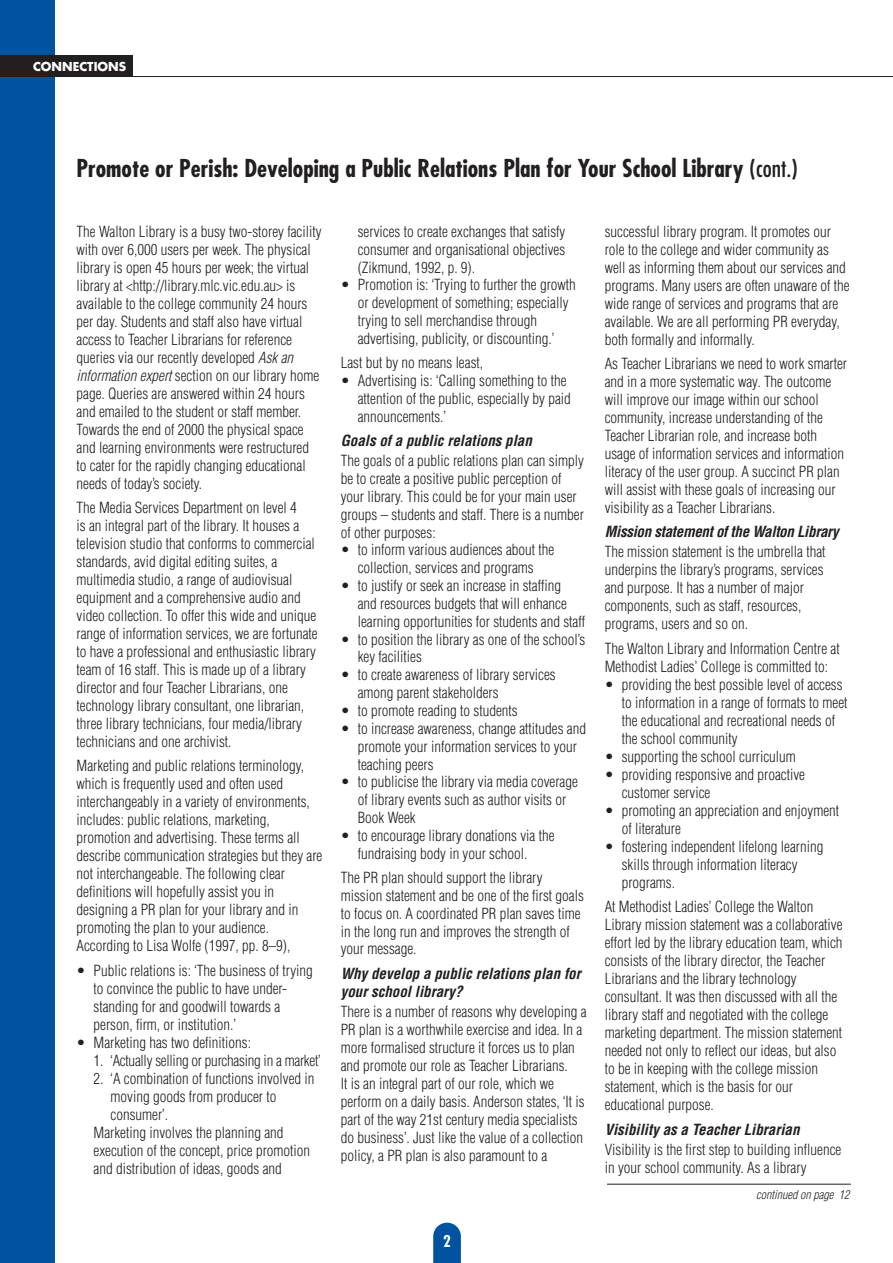
<style>
.page{position:relative;width:893px;height:1263px;background:#fff}
.page>*{position:absolute;margin:0;border:0;box-sizing:border-box;transform-origin:0 0}
.t1{font:700 condensed 24px "Futura";color:#231f20}
.t2{font:700 condensed 15.75px "Futura";color:#fff}
.t3{font:300 condensed 15px/18px "Helvetica";color:#231f20}
.t4{font:italic 700 condensed 15px/18px "Helvetica";color:#231f20}
.t5{font:300 condensed 15px "Helvetica";letter-spacing:-.02em;color:#231f20}
.t6{font:italic 700 condensed 15px "Helvetica";letter-spacing:-.02em;color:#231f20}
.t7{font:italic 300 condensed 12px "Helvetica";color:#231f20}
.t8{font:700 12px "Futura";color:#fff}
.s1{font-weight:400}
.s2{font-style:italic}
</style>
<div class="page">
<div style="left:0;top:0;width:55px;height:1263px;background:#0153a0"></div>
<div style="left:0;top:55px;width:132px;height:22px;background:#231f20"></div>
<hr style="left:0;top:76px;width:892px;height:1px;background:#231f20">
<svg style="left:433px;top:1223px;width:28px;height:40px"></svg>
<hr style="left:607px;top:1184px;width:243px;height:1px;background:#231f20">
<p class="t8" style="left:33px;top:61px;width:95px">CONNECTIONS</p>
<h1 class="t1" style="left:77px;top:158px;width:722px">Promote or Perish: Developing a Public Relations Plan for Your School Library <span class="s1">(cont.)</span></h1>
<p class="t3" style="left:77px;top:223px;width:246px">The Walton Library is a busy two-storey facility with over 6,000 users per week. The physical library is open 45 hours per week; the virtual library at &lt;http://library.mlc.vic.edu.au&gt; is available to the college community 24 hours per day. Students and staff also have virtual access to Teacher Librarians for reference queries via our recently developed <span class="s2">Ask an information expert</span> section on our library home page. Queries are answered within 24 hours and emailed to the student or staff member.<br>Towards the end of 2000 the physical space and learning environments were restructured to cater for the rapidly changing educational needs of today’s society.</p>
<p class="t3" style="left:77px;top:500px;width:242px">The Media Services Department on level 4<br>is an integral part of the library. It houses a television studio that conforms to commercial standards, avid digital editing suites, a multimedia studio, a range of audiovisual equipment and a comprehensive audio and video collection. To offer this wide and unique range of information services, we are fortunate to have a professional and enthusiastic library team of 16 staff. This is made up of a library director and four Teacher Librarians, one technology library consultant, one librarian, three library technicians, four media/library technicians and one archivist.</p>
<p class="t3" style="left:77px;top:758px;width:247px">Marketing and public relations terminology, which is frequently used and often used interchangeably in a variety of environments, includes: public relations, marketing, promotion and advertising. These terms all describe communication strategies but they are not interchangeable. The following clear definitions will hopefully assist you in designing a PR plan for your library and in promoting the plan to your audience.<br>According to Lisa Wolfe (1997, pp. 8–9),</p>
<p class="t3" style="left:94px;top:963px;width:221px;text-indent:-17px">• Public relations is: ‘The business of trying to convince the public to have under&shy;standing for and goodwill towards a person, firm, or institution.’</p>
<p class="t3" style="left:77px;top:1035px;width:176px">• Marketing has two definitions:</p>
<p class="t5" style="left:94px;top:1054px;width:228px">1. ‘Actually selling or purchasing in a market’</p>
<p class="t3" style="left:94px;top:1071px;width:222px">2. ‘A combination of functions involved in</p>
<p class="t3" style="left:111px;top:1089px;width:167px">moving goods from producer to</p>
<p class="t3" style="left:111px;top:1107px;width:59px">consumer’.</p>
<p class="t3" style="left:94px;top:1125px;width:191px">Marketing involves the planning and</p>
<p class="t3" style="left:94px;top:1143px;width:218px">execution of the concept, price promotion</p>
<p class="t3" style="left:94px;top:1161px;width:190px">and distribution of ideas, goods and</p>
<p class="t3" style="left:358px;top:223px;width:209px;text-align:justify">services to create exchanges that satisfy consumer and organisational objectives (Zikmund, 1992, p. 9).</p>
<p class="t3" style="left:358px;top:277px;width:220px;text-indent:-17px">• Promotion is: ‘Trying to further the growth or development of something; especially trying to sell merchandise through advertising, publicity, or discounting.’</p>
<p class="t3" style="left:340px;top:355px;width:144px">Last but by no means least,</p>
<p class="t3" style="left:358px;top:373px;width:215px;text-indent:-17px">• Advertising is: ‘Calling something to the attention of the public, especially by paid announcements.’</p>
<p class="t4" style="left:340px;top:433px;width:193px">Goals of a public relations plan</p>
<p class="t3" style="left:340px;top:453px;width:245px">The goals of a public relations plan can simply be to create a positive public perception of your library. This could be for your main user groups – students and staff. There is a number of other purposes:</p>
<p class="t3" style="left:340px;top:542px;width:215px;text-align:center">• to inform various audiences about the collection, services and programs</p>
<p class="t3" style="left:358px;top:578px;width:229px;text-indent:-17px">• to justify or seek an increase in staffing<br>and resources budgets that will enhance learning opportunities for students and staff</p>
<p class="t3" style="left:358px;top:632px;width:229px;text-indent:-17px">• to position the library as one of the school’s key facilities</p>
<p class="t3" style="left:358px;top:667px;width:199px;text-indent:-17px">• to create awareness of library services among parent stakeholders</p>
<p class="t3" style="left:340px;top:703px;width:178px">• to promote reading to students</p>
<p class="t3" style="left:358px;top:721px;width:230px;text-indent:-17px">• to increase awareness, change attitudes and promote your information services to your teaching peers</p>
<p class="t3" style="left:358px;top:774px;width:222px;text-indent:-17px">• to publicise the library via media coverage of library events such as author visits or<br>Book Week</p>
<p class="t3" style="left:358px;top:828px;width:198px;text-indent:-17px">• to encourage library donations via the fundraising body in your school.</p>
<p class="t3" style="left:340px;top:870px;width:245px">The PR plan should support the library mission statement and be one of the first goals to focus on. A coordinated PR plan saves time in the long run and improves the strength of your message.</p>
<p class="t4" style="left:340px;top:966px;width:241px">Why develop a public relations plan for your school library?</p>
<p class="t3" style="left:340px;top:1004px;width:247px">There is a number of reasons why developing a PR plan is a worthwhile exercise and idea. In a more formalised structure it forces us to plan and promote our role as Teacher Librarians.<br>It is an integral part of our role, which we perform on a daily basis. Anderson states, ‘It is part of the way 21st century media specialists do business’. Just like the value of a collection policy, a PR plan is also paramount to a</p>
<p class="t2" style="left:443px;top:1234px;width:9px">2</p>
<p class="t3" style="left:604px;top:223px;width:246px">successful library program. It promotes our role to the college and wider community as well as informing them about our services and programs. Many users are often unaware of the wide range of services and programs that are available. We are all performing PR everyday, both formally and informally.</p>
<p class="t3" style="left:604px;top:356px;width:244px">As Teacher Librarians we need to work smarter and in a more systematic way. The outcome will improve our image within our school community, increase understanding of the Teacher Librarian role, and increase both usage of information services and information literacy of the user group. A succinct PR plan will assist with these goals of increasing our visibility as a Teacher Librarians.</p>
<p class="t6" style="left:604px;top:526px;width:235px">Mission statement of the Walton Library</p>
<p class="t3" style="left:604px;top:544px;width:222px">The mission statement is the umbrella that underpins the library’s programs, services and purpose. It has a number of major components, such as staff, resources, programs, users and so on.</p>
<p class="t3" style="left:604px;top:641px;width:236px">The Walton Library and Information Centre at<br>Methodist Ladies’ College is committed to:</p>
<p class="t3" style="left:621px;top:677px;width:227px;text-indent:-17px">• providing the best possible level of access to information in a range of formats to meet the educational and recreational needs of the school community</p>
<p class="t3" style="left:604px;top:749px;width:193px">• supporting the school curriculum</p>
<p class="t3" style="left:621px;top:767px;width:185px;text-indent:-17px">• providing responsive and proactive customer service</p>
<p class="t3" style="left:621px;top:803px;width:219px;text-indent:-17px">• promoting an appreciation and enjoyment of literature</p>
<p class="t3" style="left:621px;top:839px;width:203px;text-indent:-17px">• fostering independent lifelong learning skills through information literacy programs.</p>
<p class="t3" style="left:604px;top:899px;width:239px">At Methodist Ladies’ College the Walton Library mission statement was a collaborative effort led by the library education team, which consists of the library director, the Teacher Librarians and the library technology consultant. It was then discussed with all the library staff and negotiated with the college marketing department. The mission statement needed not only to reflect our ideas, but also to be in keeping with the college mission statement, which is the basis for our educational purpose.</p>
<p class="t4" style="left:604px;top:1121px;width:196px">Visibility as a Teacher Librarian</p>
<p class="t3" style="left:604px;top:1142px;width:238px">Visibility is the first step to building influence in your school community. As a library</p>
<p class="t7" style="left:756px;top:1190px;width:95px">continued on page 12</p>
</div>
